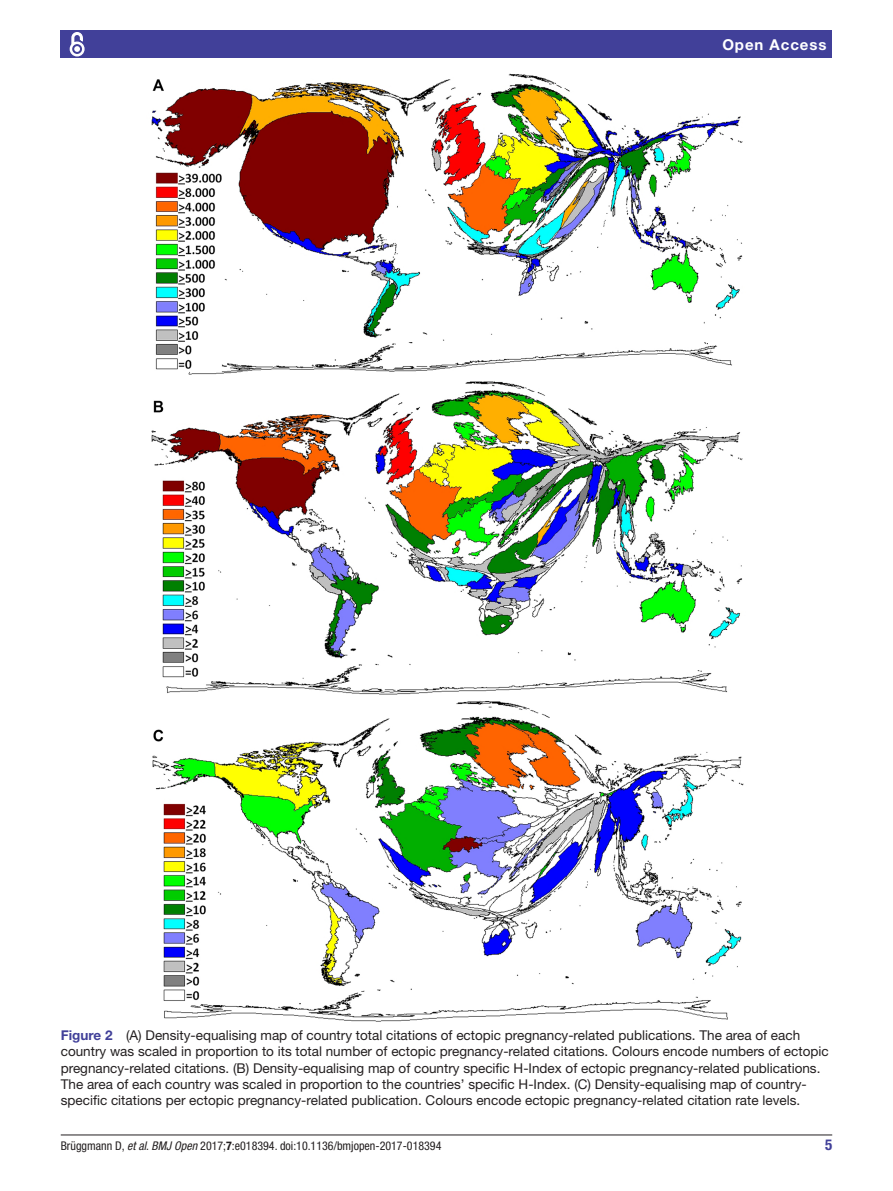
<style>
.page{position:relative;width:893px;height:1191px;background:#fff}
.page>*{position:absolute;margin:0;border:0;box-sizing:border-box;transform-origin:0 0}
.t1{font:700 15px "Helvetica Neue LT Std";letter-spacing:.065em;color:#fff}
.t2{font:700 condensed 15px "Helvetica Neue LT Std";color:#414099}
.t3{font:13.5px/16.2px "Helvetica Neue LT Std";color:#231f20}
.t4{font:condensed 12px "Helvetica Neue LT Std";color:#231f20}
.s1{font-weight:700;color:#414099}
.s2{font-style:italic}
.s3{font-weight:700}
</style>
<div class="page">
<hr style="left:61px;top:1134px;width:771px;height:1px;background:#231f20">
<div style="left:61px;top:31px;width:771px;height:27px;background:#414099"></div>
<svg style="left:69px;top:32px;width:16px;height:25px"></svg>
<img style="left:151px;top:73px;width:593px;height:949px">
<p class="t1" style="left:722px;top:35px;width:106px">Open Access</p>
<p class="t3" style="left:61px;top:1027px;width:769px"><span class="s1">Figure 2</span> (A) Density-equalising map of country total citations of ectopic pregnancy-related publications. The area of each country was scaled in proportion to its total number of ectopic pregnancy-related citations. Colours encode numbers of ectopic pregnancy-related citations. (B) Density-equalising map of country specific H-Index of ectopic pregnancy-related publications.<br>The area of each country was scaled in proportion to the countries’ specific H-Index. (C) Density-equalising map of country&shy;specific citations per ectopic pregnancy-related publication. Colours encode ectopic pregnancy-related citation rate levels.</p>
<p class="t4" style="left:61px;top:1138px;width:382px">Brüggmann D, <span class="s2">et al</span>. <span class="s2">BMJ Open</span> 2017;<span class="s3">7</span>:e018394. doi:10.1136/bmjopen-2017-018394</p>
<p class="t2" style="left:825px;top:1135px;width:9px">5</p>
</div>
